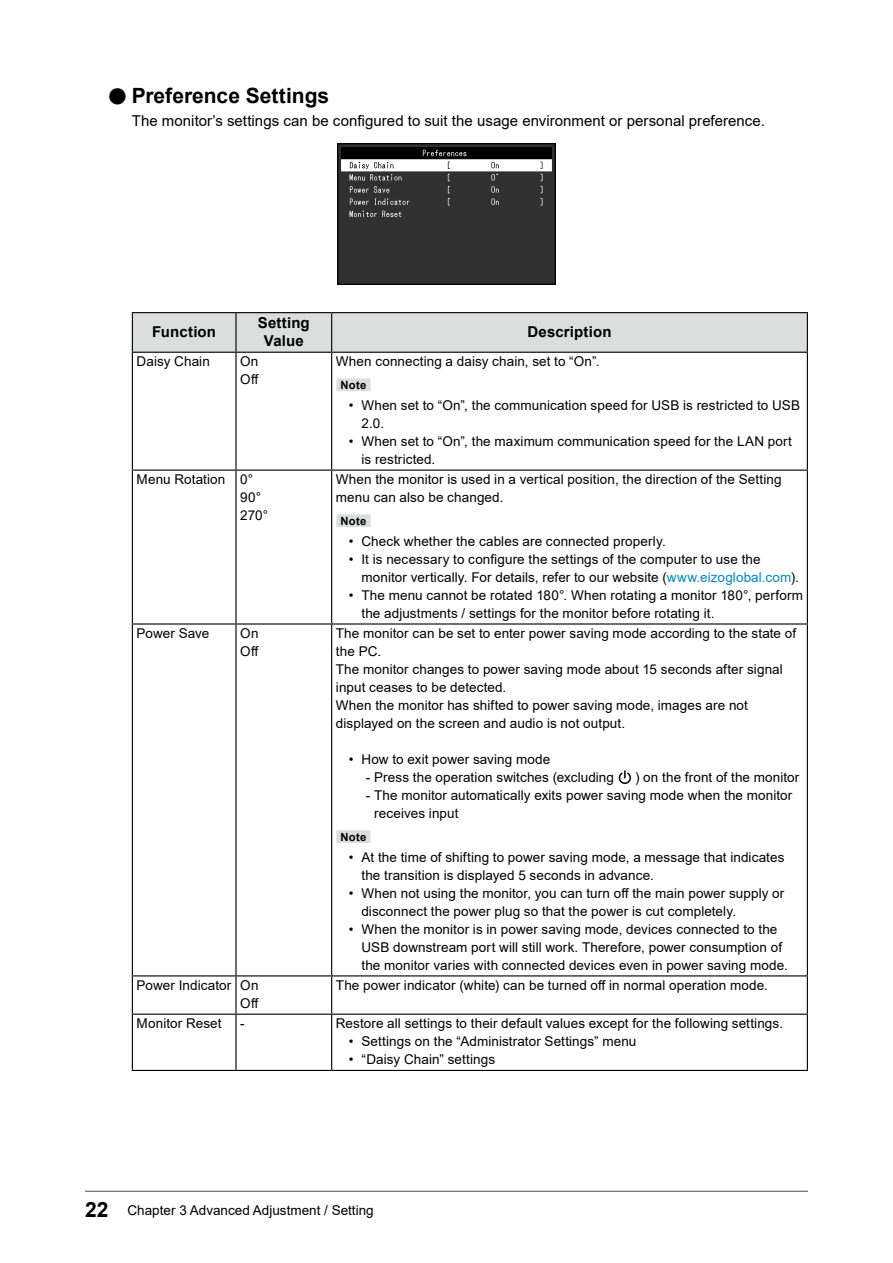
<style>
.page{position:relative;width:893px;height:1263px;background:#fff}
.page>*{position:absolute;margin:0;border:0;box-sizing:border-box;transform-origin:0 0}
.t1{font:700 21px "Arial";color:#000}
.t2{font:15px "Arial";letter-spacing:.005em;color:#000}
.t3{font:700 15px/18px "Arial";letter-spacing:.01em;color:#000;text-align:center}
.t4{font:13.5px/18px "Arial";letter-spacing:.005em;color:#000}
.t5{font:700 11.25px "Arial";letter-spacing:.02em;color:#000}
.s1{font-size:37.8px}
.s2{color:#0087c3}
.s3{font-weight:700;font-size:21px}
</style>
<div class="page">
<img style="left:337px;top:143px;width:219px;height:142px">
<div style="left:133px;top:313px;width:674px;height:39px;background:#dcdddd"></div>
<hr style="left:132px;top:312px;width:104px;height:1px;background:#000">
<hr style="left:132px;top:313px;width:1px;height:39px;background:#000">
<hr style="left:236px;top:312px;width:96px;height:1px;background:#000">
<hr style="left:235px;top:313px;width:2px;height:39px;background:#000">
<hr style="left:332px;top:312px;width:476px;height:1px;background:#000">
<hr style="left:331px;top:313px;width:1px;height:39px;background:#000">
<hr style="left:807px;top:313px;width:1px;height:39px;background:#000">
<hr style="left:132px;top:352px;width:104px;height:1px;background:#000">
<hr style="left:132px;top:353px;width:1px;height:116px;background:#000">
<hr style="left:236px;top:352px;width:96px;height:1px;background:#000">
<hr style="left:235px;top:353px;width:2px;height:116px;background:#000">
<hr style="left:332px;top:352px;width:476px;height:1px;background:#000">
<hr style="left:331px;top:353px;width:1px;height:116px;background:#000">
<hr style="left:807px;top:353px;width:1px;height:116px;background:#000">
<hr style="left:132px;top:469px;width:104px;height:2px;background:#000">
<hr style="left:132px;top:471px;width:1px;height:152px;background:#000">
<hr style="left:236px;top:469px;width:96px;height:2px;background:#000">
<hr style="left:235px;top:471px;width:2px;height:152px;background:#000">
<hr style="left:332px;top:469px;width:476px;height:2px;background:#000">
<hr style="left:331px;top:471px;width:1px;height:152px;background:#000">
<hr style="left:807px;top:471px;width:1px;height:152px;background:#000">
<hr style="left:132px;top:623px;width:104px;height:1px;background:#000">
<hr style="left:132px;top:624px;width:1px;height:351px;background:#000">
<hr style="left:236px;top:623px;width:96px;height:1px;background:#000">
<hr style="left:235px;top:624px;width:2px;height:351px;background:#000">
<hr style="left:332px;top:623px;width:476px;height:1px;background:#000">
<hr style="left:331px;top:624px;width:1px;height:351px;background:#000">
<hr style="left:807px;top:624px;width:1px;height:351px;background:#000">
<hr style="left:132px;top:975px;width:104px;height:1px;background:#000">
<hr style="left:132px;top:976px;width:1px;height:37px;background:#000">
<hr style="left:236px;top:975px;width:96px;height:1px;background:#000">
<hr style="left:235px;top:976px;width:2px;height:37px;background:#000">
<hr style="left:332px;top:975px;width:476px;height:1px;background:#000">
<hr style="left:331px;top:976px;width:1px;height:37px;background:#000">
<hr style="left:807px;top:976px;width:1px;height:37px;background:#000">
<hr style="left:132px;top:1015px;width:1px;height:55px;background:#000">
<hr style="left:235px;top:1015px;width:2px;height:55px;background:#000">
<hr style="left:331px;top:1015px;width:1px;height:55px;background:#000">
<hr style="left:807px;top:1015px;width:1px;height:55px;background:#000">
<hr style="left:132px;top:1070px;width:104px;height:1px;background:#000">
<hr style="left:236px;top:1070px;width:96px;height:1px;background:#000">
<hr style="left:332px;top:1070px;width:476px;height:1px;background:#000">
<hr style="left:132px;top:1013px;width:104px;height:2px;background:#000">
<hr style="left:236px;top:1013px;width:96px;height:2px;background:#000">
<hr style="left:332px;top:1013px;width:476px;height:2px;background:#000">
<div style="left:336px;top:378px;width:35px;height:13px;background:#dcdddd"></div>
<div style="left:336px;top:514px;width:35px;height:13px;background:#dcdddd"></div>
<div style="left:336px;top:830px;width:35px;height:13px;background:#dcdddd"></div>
<svg style="left:618px;top:770px;width:13px;height:14px"></svg>
<hr style="left:85px;top:1191px;width:723px;height:1px;background:#595757">
<h1 class="t1" style="left:106px;top:81px;width:224px"><span class="s1">●</span>Preference Settings</h1>
<p class="t2" style="left:132px;top:111px;width:635px">The monitor’s settings can be configured to suit the usage environment or personal preference.</p>
<p class="t3" style="left:152px;top:323px;width:65px">Function</p>
<p class="t3" style="left:258px;top:314px;width:53px">Setting<br>Value</p>
<p class="t3" style="left:527px;top:323px;width:85px">Description</p>
<p class="t4" style="left:137px;top:352px;width:75px">Daisy Chain</p>
<p class="t4" style="left:240px;top:352px;width:20px">On<br>Off</p>
<p class="t4" style="left:336px;top:352px;width:265px">When connecting a daisy chain, set to “On”.</p>
<p class="t5" style="left:341px;top:377px;width:27px">Note</p>
<p class="t4" style="left:361px;top:396px;width:440px;text-indent:-13px">• When set to “On”, the communication speed for USB is restricted to USB<br>2.0.</p>
<p class="t4" style="left:361px;top:432px;width:432px;text-indent:-13px">• When set to “On”, the maximum communication speed for the LAN port is restricted.</p>
<p class="t4" style="left:240px;top:470px;width:29px;text-indent:-104px">Menu Rotation 0°<br>90°<br>270°</p>
<p class="t4" style="left:336px;top:470px;width:447px">When the monitor is used in a vertical position, the direction of the Setting menu can also be changed.</p>
<p class="t5" style="left:341px;top:513px;width:27px">Note</p>
<p class="t4" style="left:349px;top:532px;width:319px">• Check whether the cables are connected properly.</p>
<p class="t4" style="left:361px;top:550px;width:439px;text-indent:-13px">• It is necessary to configure the settings of the computer to use the monitor vertically. For details, refer to our website (<span class="s2">www.eizoglobal.com</span>).</p>
<p class="t4" style="left:361px;top:586px;width:443px;text-indent:-13px">• The menu cannot be rotated 180°. When rotating a monitor 180°, perform the adjustments / settings for the monitor before rotating it.</p>
<p class="t4" style="left:137px;top:624px;width:74px">Power Save</p>
<p class="t4" style="left:240px;top:624px;width:20px">On<br>Off</p>
<p class="t4" style="left:336px;top:624px;width:462px">The monitor can be set to enter power saving mode according to the state of the PC.<br>The monitor changes to power saving mode about 15 seconds after signal input ceases to be detected.<br>When the monitor has shifted to power saving mode, images are not displayed on the screen and audio is not output.</p>
<p class="t4" style="left:349px;top:750px;width:203px">• How to exit power saving mode</p>
<p class="t4" style="left:366px;top:768px;width:250px">- Press the operation switches (excluding</p>
<p class="t4" style="left:635px;top:768px;width:166px">) on the front of the monitor</p>
<p class="t4" style="left:374px;top:786px;width:420px;text-indent:-9px">- The monitor automatically exits power saving mode when the monitor receives input</p>
<p class="t5" style="left:341px;top:829px;width:27px">Note</p>
<p class="t4" style="left:361px;top:848px;width:424px;text-indent:-13px">• At the time of shifting to power saving mode, a message that indicates the transition is displayed 5 seconds in advance.</p>
<p class="t4" style="left:361px;top:884px;width:424px;text-indent:-13px">• When not using the monitor, you can turn off the main power supply or disconnect the power plug so that the power is cut completely.</p>
<p class="t4" style="left:361px;top:920px;width:428px;text-indent:-13px">• When the monitor is in power saving mode, devices connected to the<br>USB downstream port will still work. Therefore, power consumption of the monitor varies with connected devices even in power saving mode.</p>
<p class="t4" style="left:137px;top:976px;width:124px;text-align:right">Power Indicator On<br>Off</p>
<p class="t4" style="left:336px;top:976px;width:434px">The power indicator (white) can be turned off in normal operation mode.</p>
<p class="t4" style="left:137px;top:1014px;width:86px">Monitor Reset</p>
<p class="t4" style="left:240px;top:1014px;width:6px">-</p>
<p class="t4" style="left:336px;top:1014px;width:449px">Restore all settings to their default values except for the following settings.</p>
<p class="t4" style="left:349px;top:1032px;width:289px">• Settings on the “Administrator Settings” menu</p>
<p class="t4" style="left:349px;top:1050px;width:148px">• “Daisy Chain” settings</p>
<p class="t4" style="left:85px;top:1201px;width:290px"><span class="s3">22</span> Chapter 3 Advanced Adjustment / Setting</p>
</div>
